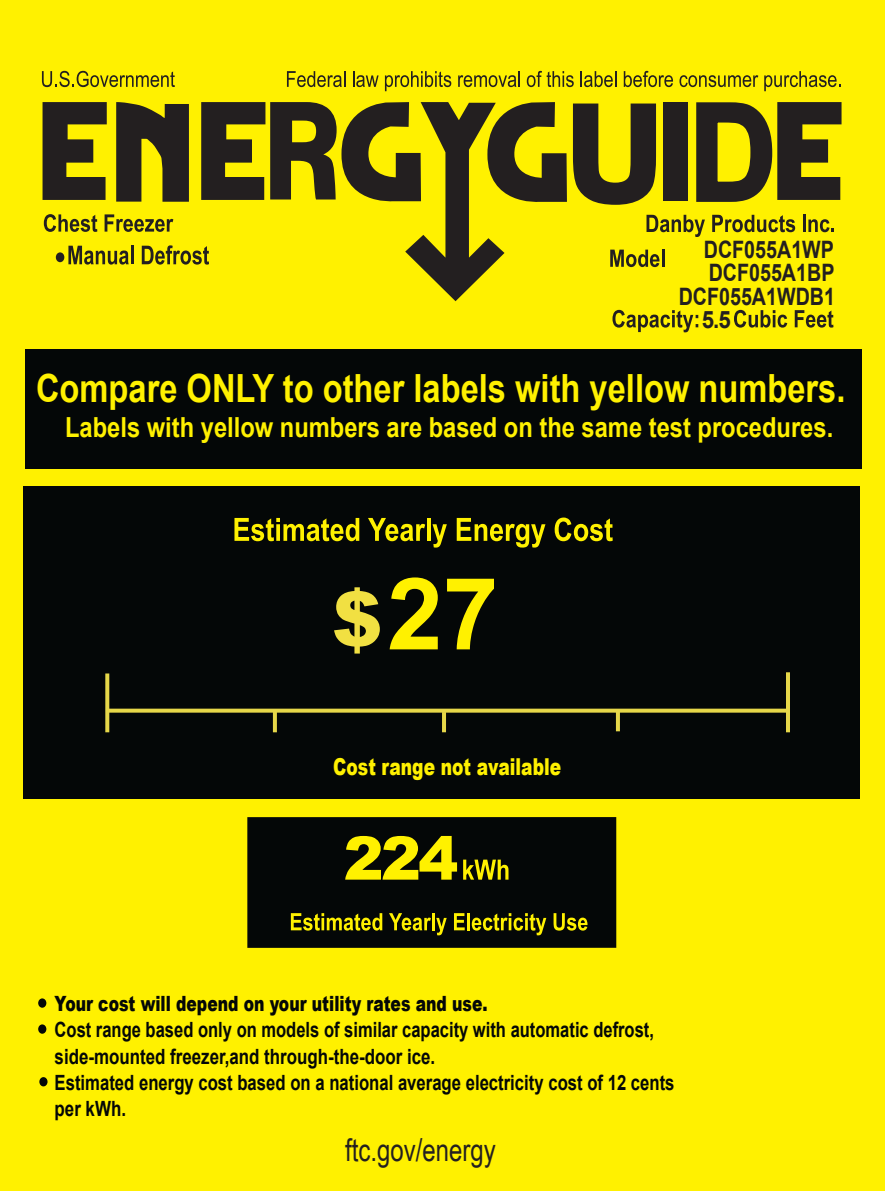
<style>
.page{position:relative;width:885px;height:1191px;background:#fff}
.page>*{position:absolute;margin:0;border:0;box-sizing:border-box;transform-origin:0 0}
.t1{font:700 100px "Arial";color:#fff100}
.t2{font:900 60px "Arial";color:#fff100}
.t3{font:700 38.8px "Arial";color:#fff100;scale:.84 1}
.t4{font:31.2px "Arial Narrow";color:#231f20;scale:.94 1}
.t5{font:700 27.6px "Arial";color:#fff100;scale:.86 1}
.t6{font:700 24px/23.6px "Arial";color:#231f20;text-align:right;scale:.82 1}
.t7{font:700 24px "Arial";color:#231f20;scale:.93 1}
.t8{font:900 23.4px "Arial";color:#fff100;scale:.73 1}
.t9{font:700 21px/26.2px "Arial";color:#040707;scale:.79 1}
.t10{font:900 21px "Arial";color:#040707;scale:.74 1}
</style>
<div class="page">
<div style="left:0;top:0;width:884px;height:1191px;background:#fff100"></div>
<svg style="left:42px;top:71px;width:133px;height:16px"></svg>
<svg style="left:287px;top:71px;width:58px;height:16px"></svg>
<svg style="left:353px;top:71px;width:25px;height:16px"></svg>
<svg style="left:385px;top:71px;width:66px;height:20px"></svg>
<svg style="left:458px;top:71px;width:62px;height:16px"></svg>
<svg style="left:526px;top:71px;width:47px;height:16px"></svg>
<svg style="left:580px;top:71px;width:36px;height:16px"></svg>
<svg style="left:623px;top:71px;width:50px;height:16px"></svg>
<svg style="left:679px;top:75px;width:79px;height:12px"></svg>
<svg style="left:764px;top:71px;width:76px;height:20px"></svg>
<svg style="left:612px;top:310px;width:86px;height:22px"></svg>
<svg style="left:734px;top:310px;width:53px;height:17px"></svg>
<svg style="left:794px;top:310px;width:39px;height:17px"></svg>
<div style="left:247px;top:817px;width:369px;height:131px;background:#040707"></div>
<svg style="left:463px;top:859px;width:45px;height:20px"></svg>
<div style="left:23px;top:486px;width:836px;height:313px;background:#040707"></div>
<div style="left:25px;top:349px;width:836px;height:120px;background:#040707"></div>
<svg style="left:291px;top:913px;width:91px;height:17px"></svg>
<svg style="left:389px;top:913px;width:57px;height:22px"></svg>
<svg style="left:454px;top:913px;width:92px;height:22px"></svg>
<svg style="left:553px;top:913px;width:34px;height:17px"></svg>
<svg style="left:616px;top:712px;width:4px;height:19px"></svg>
<hr style="left:442px;top:712px;width:4px;height:20px;background:#e6d749">
<svg style="left:273px;top:712px;width:4px;height:20px"></svg>
<svg style="left:105px;top:673px;width:4px;height:59px"></svg>
<svg style="left:785px;top:672px;width:4px;height:60px"></svg>
<svg style="left:106px;top:708px;width:682px;height:4px;background:#c1b53e"></svg>
<svg style="left:334px;top:587px;width:46px;height:66px"></svg>
<div style="left:38px;top:1024px;width:8px;height:9px;background:#040707;border-radius:50%"></div>
<div style="left:38px;top:998px;width:8px;height:9px;background:#040707;border-radius:50%"></div>
<div style="left:39px;top:1077px;width:9px;height:9px;background:#040707;border-radius:50%"></div>
<svg style="left:234px;top:518px;width:125px;height:23px"></svg>
<svg style="left:368px;top:518px;width:57px;height:23px"></svg>
<hr style="left:427px;top:518px;width:3px;height:23px;background:#fff100">
<svg style="left:432px;top:524px;width:15px;height:23px"></svg>
<svg style="left:456px;top:518px;width:89px;height:29px"></svg>
<svg style="left:554px;top:517px;width:58px;height:24px"></svg>
<svg style="left:43px;top:102px;width:798px;height:199px"></svg>
<p class="t6" style="left:678px;top:238px;width:192px">DCF055A1WP<br>DCF055A1BP<br>DCF055A1WDB1</p>
<p class="t7" style="left:701px;top:303px;width:33px">5.5</p>
<h3 class="t3" style="left:36px;top:362px;width:965px">Compare ONLY to other labels with yellow numbers.</h3>
<h3 class="t5" style="left:65px;top:409px;width:894px">Labels with yellow numbers are based on the same test procedures.</h3>
<h1 class="t1" style="left:387px;top:547px;width:113px">27</h1>
<p class="t8" style="left:333px;top:750px;width:314px">Cost range not available</p>
<h2 class="t2" style="left:343px;top:814px;width:116px">224</h2>
<p class="t10" style="left:55px;top:988px;width:586px">Your cost will depend on your utility rates and use.</p>
<p class="t9" style="left:55px;top:1017px;width:786px">Cost range based only on models of similar capacity with automatic defrost, side-mounted freezer,and through-the-door ice.<br>Estimated energy cost based on a national average electricity cost of 12 cents per kWh.</p>
<h3 class="t4" style="left:345px;top:1127px;width:162px">ftc.gov/energy</h3>
</div>
